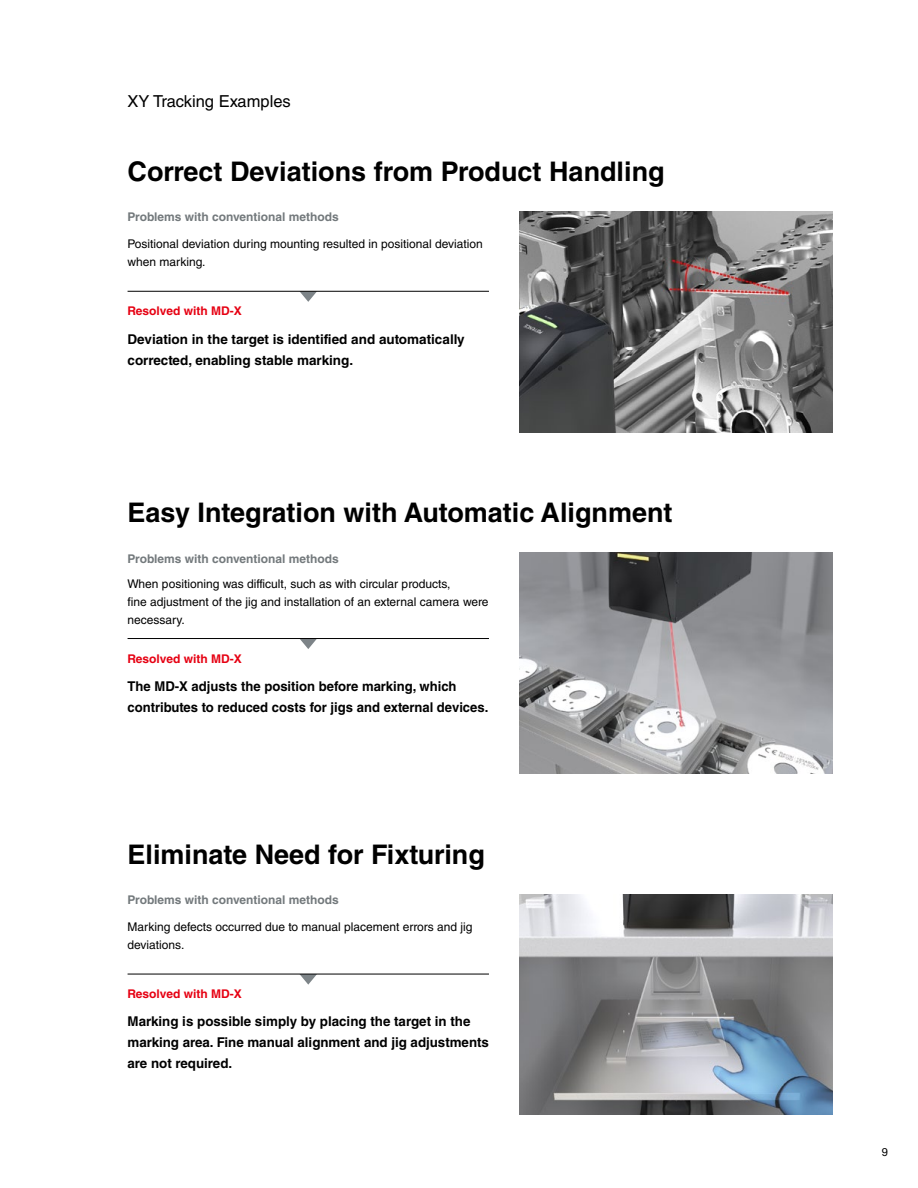
<style>
.page{position:relative;width:918px;height:1188px;background:#fff}
.page>*{position:absolute;margin:0;border:0;box-sizing:border-box;transform-origin:0 0}
.t1{font:700 27px "Helvetica LT Std";color:#000}
.t2{font:16.5px "Helvetica LT Std";color:#000}
.t3{font:700 13.5px/21px "Helvetica LT Std";color:#000}
.t4{font:12px/18px "Helvetica LT Std";color:#000}
.t5{font:700 12px "Helvetica LT Std";color:#73797c}
.t6{font:700 12px "Helvetica LT Std";color:#e60012}
.t7{font:11.25px "Helvetica Neue LT Std";color:#000}
</style>
<div class="page">
<svg style="left:300px;top:292px;width:17px;height:10px"></svg>
<hr style="left:128px;top:291px;width:361px;height:1px;background:#000">
<svg style="left:300px;top:975px;width:16px;height:10px"></svg>
<hr style="left:128px;top:974px;width:361px;height:1px;background:#000">
<img style="left:519px;top:894px;width:314px;height:220px">
<svg style="left:300px;top:639px;width:17px;height:10px"></svg>
<hr style="left:128px;top:638px;width:361px;height:1px;background:#000">
<img style="left:519px;top:553px;width:314px;height:220px">
<img style="left:519px;top:211px;width:314px;height:221px">
<p class="t2" style="left:128px;top:92px;width:165px">XY Tracking Examples</p>
<h1 class="t1" style="left:128px;top:155px;width:539px">Correct Deviations from Product Handling</h1>
<p class="t5" style="left:128px;top:210px;width:213px">Problems with conventional methods</p>
<p class="t4" style="left:128px;top:235px;width:357px">Positional deviation during mounting resulted in positional deviation when marking.</p>
<p class="t6" style="left:128px;top:304px;width:116px">Resolved with MD-X</p>
<p class="t3" style="left:128px;top:328px;width:339px">Deviation in the target is identified and automatically corrected, enabling stable marking.</p>
<h1 class="t1" style="left:128px;top:497px;width:547px">Easy Integration with Automatic Alignment</h1>
<p class="t5" style="left:128px;top:551px;width:213px">Problems with conventional methods</p>
<p class="t4" style="left:128px;top:574px;width:363px">When positioning was difficult, such as with circular products,<br>fine adjustment of the jig and installation of an external camera were necessary.</p>
<p class="t6" style="left:128px;top:651px;width:116px">Resolved with MD-X</p>
<p class="t3" style="left:128px;top:675px;width:362px">The MD-X adjusts the position before marking, which contributes to reduced costs for jigs and external devices.</p>
<h1 class="t1" style="left:128px;top:838px;width:359px">Eliminate Need for Fixturing</h1>
<p class="t5" style="left:128px;top:892px;width:213px">Problems with conventional methods</p>
<p class="t4" style="left:128px;top:918px;width:346px">Marking defects occurred due to manual placement errors and jig deviations.</p>
<p class="t6" style="left:128px;top:987px;width:116px">Resolved with MD-X</p>
<p class="t3" style="left:128px;top:1011px;width:363px">Marking is possible simply by placing the target in the marking area. Fine manual alignment and jig adjustments are not required.</p>
<p class="t7" style="left:882px;top:1146px;width:8px">9</p>
</div>
